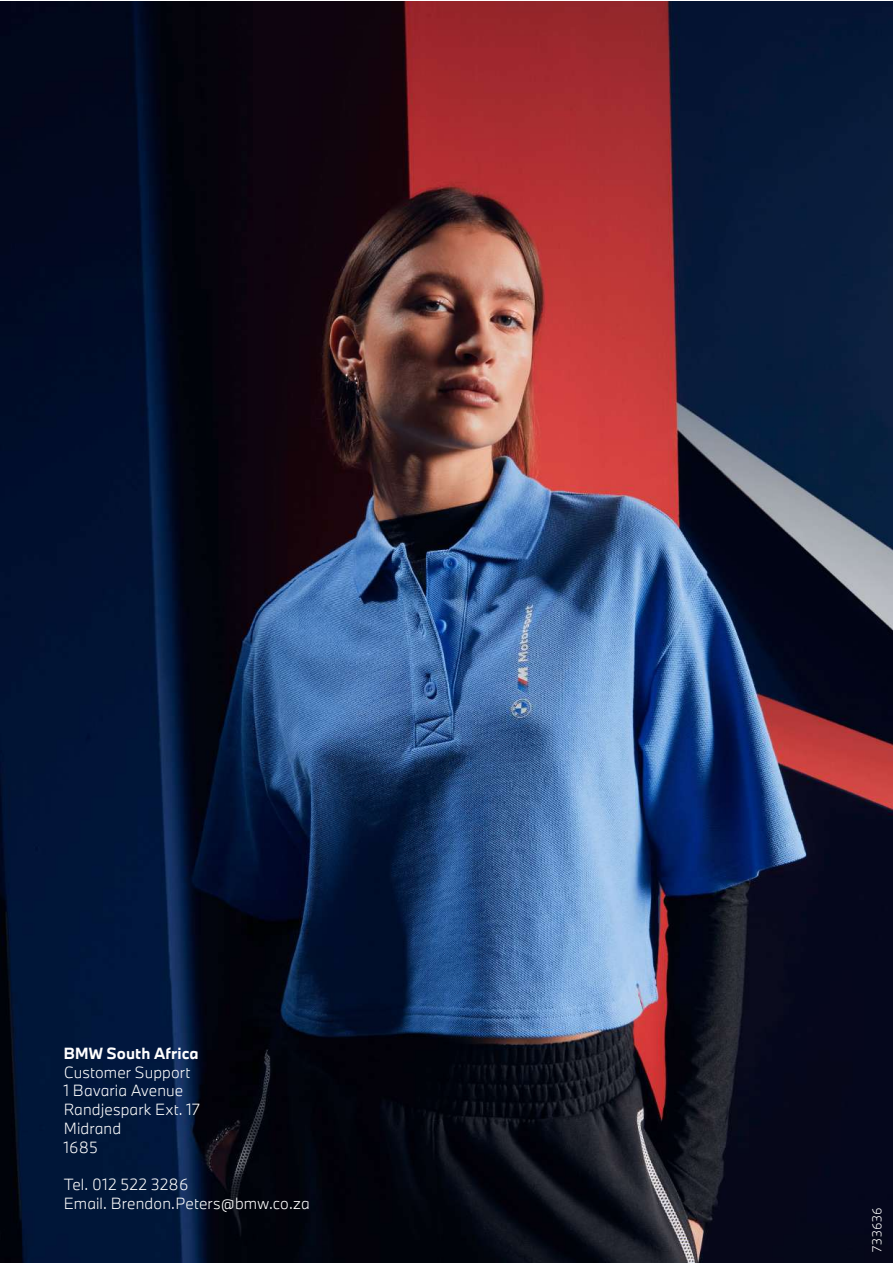
<style>
.page{position:relative;width:893px;height:1263px;background:#fff}
.page>*{position:absolute;margin:0;border:0;box-sizing:border-box;transform-origin:0 0}
.t1{font:300 15px/18.8px "BMW Type Next Latin";letter-spacing:.01em;color:#fff}
.t2{font:700 15px "BMW Type Next Latin";letter-spacing:.02em;color:#fff}
.t3{font:300 12px "BMW Type Next Latin";letter-spacing:.03em;color:#fff}
</style>
<div class="page">
<img style="left:0;top:1px;width:893px;height:1262px">
<p class="t2" style="left:64px;top:1043px;width:136px">BMW South Africa</p>
<p class="t1" style="left:64px;top:1062px;width:138px">Customer Support<br>1 Bavaria Avenue<br>Randjespark Ext. 17<br>Midrand<br>1685</p>
<p class="t1" style="left:64px;top:1175px;width:248px">Tel. 012 522 3286<br>Email. Brendon.Peters@bmw.co.za</p>
<p class="t3" style="left:869px;top:1252px;width:45px;rotate:-90deg">733636</p>
</div>
